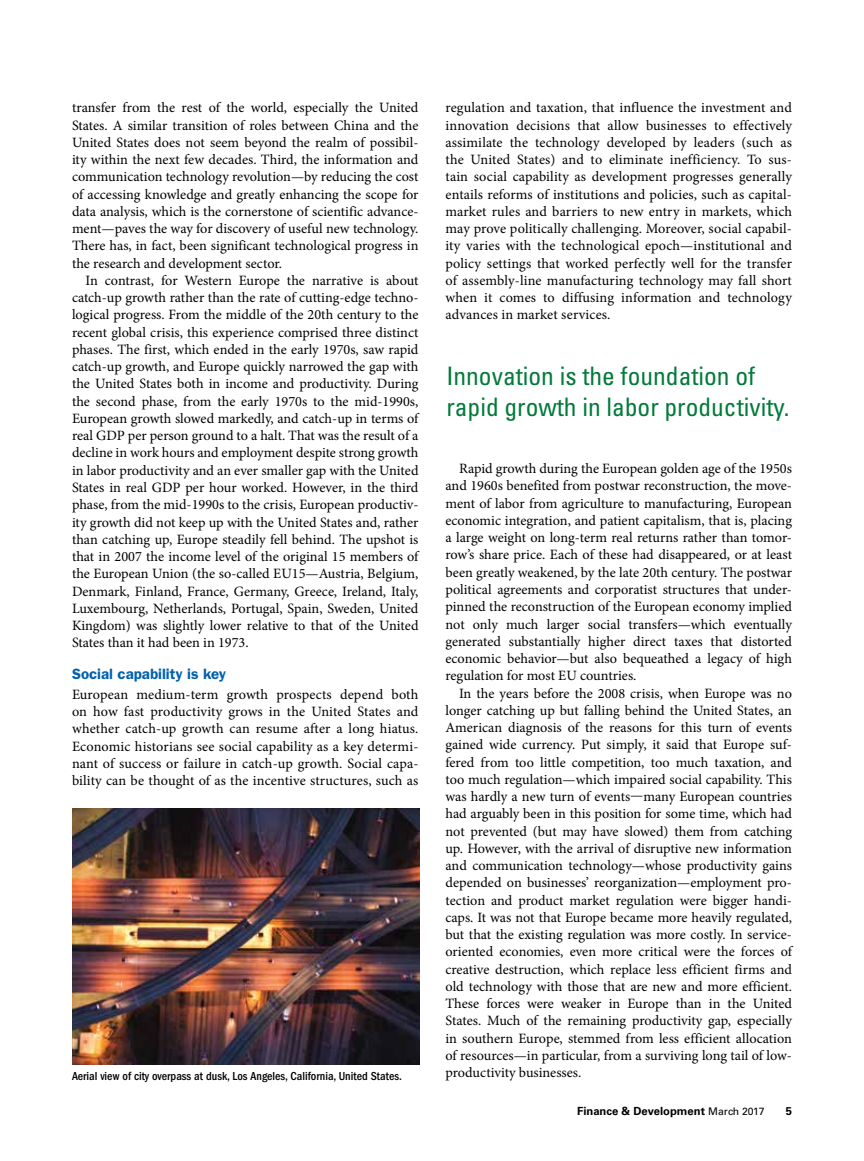
<style>
.page{position:relative;width:864px;height:1161px;background:#fff}
.page>*{position:absolute;margin:0;border:0;box-sizing:border-box;transform-origin:0 0}
.t1{font:condensed 25.5px/31.5px "Univers LT Std";color:#007a3a}
.t2{font:600 15px "ITC Franklin Gothic Std";color:#0061af}
.t3{font:14.25px/17.2px "Minion Pro";color:#000;text-align:justify}
.t4{font:500 condensed 12px "ITC Franklin Gothic Std";color:#000}
.t5{font:700 11.25px "Univers LT Std";color:#000}
.s1{font-weight:400;font-size:10.5px}
</style>
<div class="page">
<img style="left:72px;top:808px;width:347px;height:257px">
<p class="t3" style="left:72px;top:99px;width:348px">transfer from the rest of the world, especially the United States. A similar transition of roles between China and the United States does not seem beyond the realm of possibil&shy;ity within the next few decades. Third, the information and communication technology revolution—by reducing the cost of accessing knowledge and greatly enhancing the scope for data analysis, which is the cornerstone of scientific advance&shy;ment—paves the way for discovery of useful new technology.<br>There has, in fact, been significant technological progress in the research and development sector.</p>
<p class="t3" style="left:72px;top:272px;width:348px;text-indent:13px">In contrast, for Western Europe the narrative is about catch-up growth rather than the rate of cutting-edge techno&shy;logical progress. From the middle of the 20th century to the recent global crisis, this experience comprised three distinct phases. The first, which ended in the early 1970s, saw rapid catch-up growth, and Europe quickly narrowed the gap with the United States both in income and productivity. During the second phase, from the early 1970s to the mid-1990s, European growth slowed markedly, and catch-up in terms of real GDP per person ground to a halt. That was the result of a decline in work hours and employment despite strong growth in labor productivity and an ever smaller gap with the United States in real GDP per hour worked. However, in the third phase, from the mid-1990s to the crisis, European productiv&shy;ity growth did not keep up with the United States and, rather than catching up, Europe steadily fell behind. The upshot is that in 2007 the income level of the original 15 members of the European Union (the so-called EU15—Austria, Belgium, Denmark, Finland, France, Germany, Greece, Ireland, Italy, Luxembourg, Netherlands, Portugal, Spain, Sweden, United Kingdom) was slightly lower relative to that of the United States than it had been in 1973.</p>
<p class="t2" style="left:72px;top:665px;width:156px">Social capability is key</p>
<p class="t3" style="left:72px;top:686px;width:348px">European medium-term growth prospects depend both on how fast productivity grows in the United States and whether catch-up growth can resume after a long hiatus.<br>Economic historians see social capability as a key determi&shy;nant of success or failure in catch-up growth. Social capa&shy;bility can be thought of as the incentive structures, such as</p>
<p class="t4" style="left:72px;top:1069px;width:331px">Aerial view of city overpass at dusk, Los Angeles, California, United States.</p>
<p class="t3" style="left:446px;top:99px;width:348px">regulation and taxation, that influence the investment and innovation decisions that allow businesses to effectively assimilate the technology developed by leaders (such as the United States) and to eliminate inefficiency. To sus&shy;tain social capability as development progresses generally entails reforms of institutions and policies, such as capital&shy;market rules and barriers to new entry in markets, which may prove politically challenging. Moreover, social capabil&shy;ity varies with the technological epoch—institutional and policy settings that worked perfectly well for the transfer of assembly-line manufacturing technology may fall short when it comes to diffusing information and technology advances in market services.</p>
<h1 class="t1" style="left:446px;top:359px;width:345px">Innovation is the foundation of rapid growth in labor productivity.</h1>
<p class="t3" style="left:446px;top:460px;width:348px;text-indent:13px">Rapid growth during the European golden age of the 1950s and 1960s benefited from postwar reconstruction, the move&shy;ment of labor from agriculture to manufacturing, European economic integration, and patient capitalism, that is, placing a large weight on long-term real returns rather than tomor&shy;row’s share price. Each of these had disappeared, or at least been greatly weakened, by the late 20th century. The postwar political agreements and corporatist structures that under&shy;pinned the reconstruction of the European economy implied not only much larger social transfers—which eventually generated substantially higher direct taxes that distorted economic behavior—but also bequeathed a legacy of high regulation for most EU countries.</p>
<p class="t3" style="left:446px;top:684px;width:348px;text-indent:13px">In the years before the 2008 crisis, when Europe was no longer catching up but falling behind the United States, an American diagnosis of the reasons for this turn of events gained wide currency. Put simply, it said that Europe suf&shy;fered from too little competition, too much taxation, and too much regulation—which impaired social capability. This was hardly a new turn of events—many European countries had arguably been in this position for some time, which had not prevented (but may have slowed) them from catching up. However, with the arrival of disruptive new information and communication technology—whose productivity gains depended on businesses’ reorganization—employment pro&shy;tection and product market regulation were bigger handi&shy;caps. It was not that Europe became more heavily regulated, but that the existing regulation was more costly. In service&shy;oriented economies, even more critical were the forces of creative destruction, which replace less efficient firms and old technology with those that are new and more efficient.<br>These forces were weaker in Europe than in the United States. Much of the remaining productivity gap, especially in southern Europe, stemmed from less efficient allocation of resources—in particular, from a surviving long tail of low&shy;productivity businesses.</p>
<p class="t5" style="left:577px;top:1105px;width:189px">Finance &amp; Development <span class="s1">March 2017</span></p>
<p class="t5" style="left:786px;top:1105px;width:8px">5</p>
</div>
